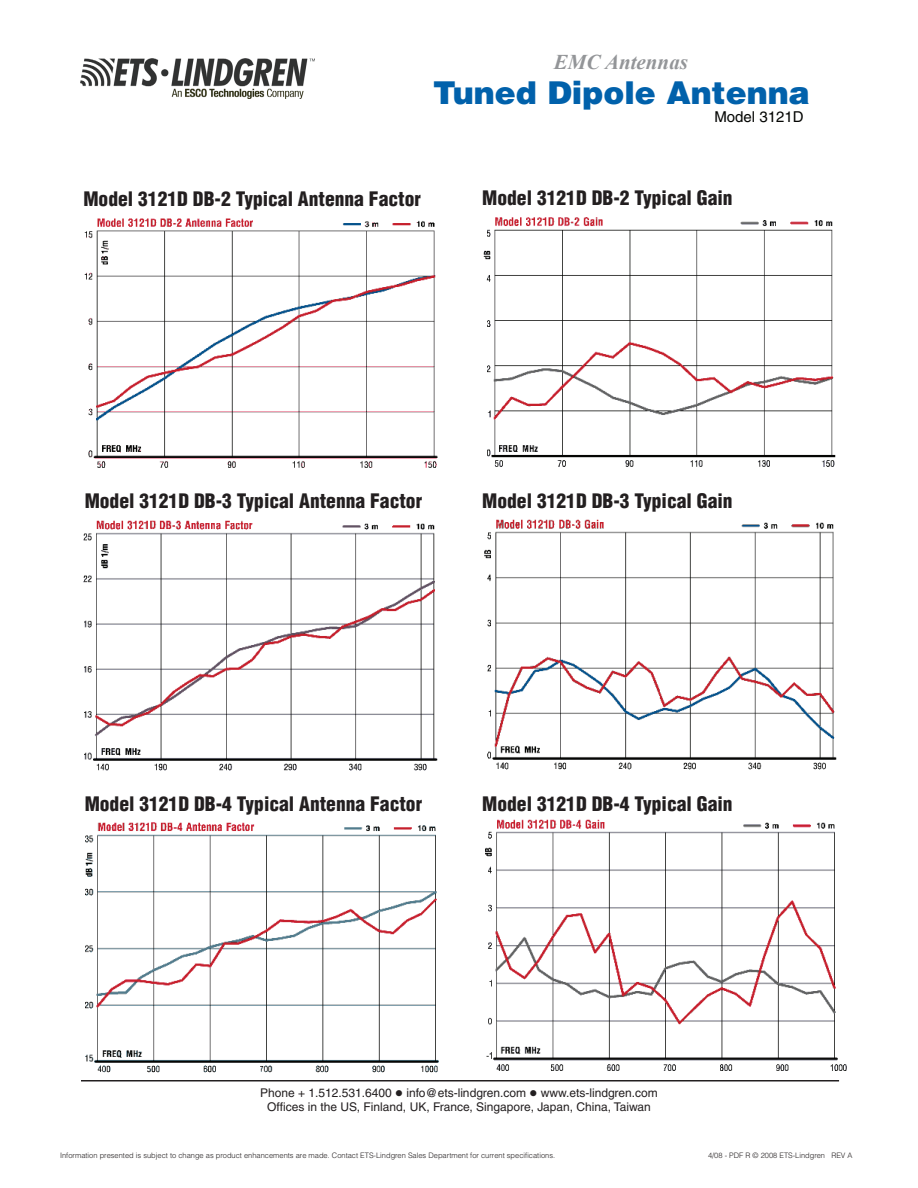
<style>
.page{position:relative;width:918px;height:1188px;background:#fff}
.page>*{position:absolute;margin:0;border:0;box-sizing:border-box;transform-origin:0 0}
.t1{font:900 31.5px "Helvetica";color:#0161ab}
.t2{font:italic 700 21px "Times New Roman";color:#939598}
.t3{font:900 condensed 19.5px "Helvetica";color:#231f20}
.t4{font:15px "Helvetica";color:#040503}
.t5{font:12px/14.4px "Helvetica";color:#231f20;text-align:center}
.t6{font:300 7.5px "Helvetica";color:#231f20}
</style>
<div class="page">
<hr style="left:81px;top:1080px;width:758px;height:2px;background:#231f20">
<img style="left:80px;top:59px;width:234px;height:40px">
<img style="left:485px;top:820px;width:362px;height:251px">
<img style="left:85px;top:822px;width:353px;height:251px">
<img style="left:484px;top:519px;width:353px;height:251px">
<img style="left:83px;top:520px;width:354px;height:251px">
<img style="left:84px;top:218px;width:354px;height:250px">
<img style="left:483px;top:217px;width:353px;height:250px">
<p class="t2" style="left:554px;top:48px;width:136px">EMC Antennas</p>
<h1 class="t1" style="left:433px;top:72px;width:378px">Tuned Dipole Antenna</h1>
<p class="t4" style="left:714px;top:108px;width:91px">Model 3121D</p>
<p class="t3" style="left:83px;top:186px;width:339px">Model 3121D DB-2 Typical Antenna Factor</p>
<p class="t3" style="left:482px;top:185px;width:252px">Model 3121D DB-2 Typical Gain</p>
<p class="t3" style="left:85px;top:488px;width:339px">Model 3121D DB-3 Typical Antenna Factor</p>
<p class="t3" style="left:482px;top:488px;width:252px">Model 3121D DB-3 Typical Gain</p>
<p class="t3" style="left:85px;top:791px;width:339px">Model 3121D DB-4 Typical Antenna Factor</p>
<p class="t3" style="left:482px;top:791px;width:252px">Model 3121D DB-4 Typical Gain</p>
<p class="t5" style="left:260px;top:1085px;width:399px">Phone + 1.512.531.6400 ● info@ets-lindgren.com ● www.ets-lindgren.com<br>Offices in the US, Finland, UK, France, Singapore, Japan, China, Taiwan</p>
<p class="t6" style="left:60px;top:1150px;width:497px">Information presented is subject to change as product enhancements are made. Contact ETS-Lindgren Sales Department for current specifications.</p>
<p class="t6" style="left:708px;top:1150px;width:146px">4/08 - PDF R © 2008 ETS-Lindgren REV A</p>
</div>
